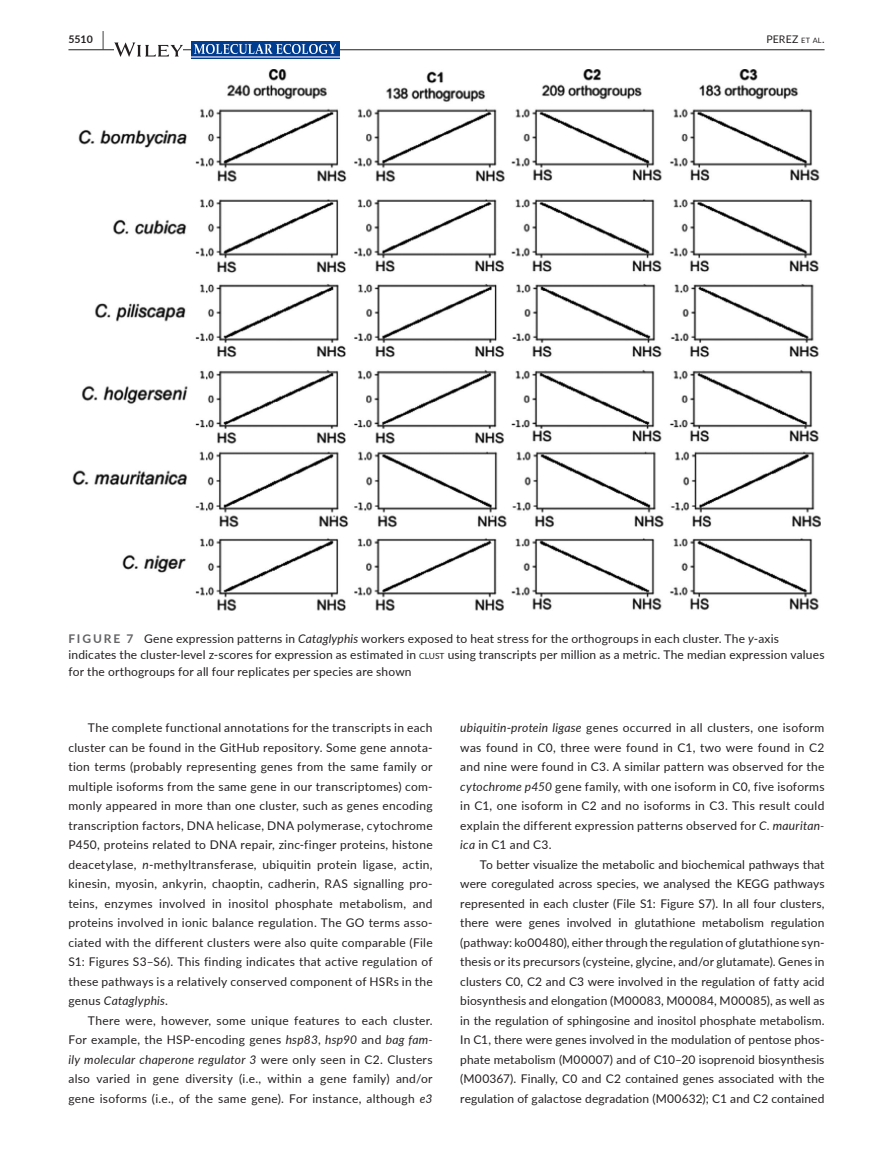
<style>
.page{position:relative;width:893px;height:1174px;background:#fff}
.page>*{position:absolute;margin:0;border:0;box-sizing:border-box;transform-origin:0 0}
.t1{font:12px/19.5px "Lato";letter-spacing:.015em;color:#231f20;text-align:justify}
.t2{font:10.5px "Lato";letter-spacing:.015em;color:#231f20}
.t3{font:700 10.5px "Lato";color:#231f20}
.s1{font-size:19.5px}
.s2{font-size:7.35px}
.s3{font-weight:700;color:#636366}
.s4{font-style:italic}
.s5{font-size:8.4px}
</style>
<div class="page">
<hr style="left:68px;top:49px;width:756px;height:1px;background:#231f20">
<svg style="left:114px;top:42px;width:69px;height:15px"></svg>
<svg style="left:191px;top:41px;width:148px;height:15px"></svg>
<img style="left:194px;top:45px;width:142px;height:8px">
<hr style="left:191px;top:56px;width:148px;height:2px;background:#96a6d0">
<img style="left:72px;top:69px;width:749px;height:541px">
<p class="t3" style="left:68px;top:31px;width:37px">5510 <span class="s1">|</span></p>
<p class="t2" style="left:766px;top:31px;width:60px">PEREZ <span class="s2">ET AL</span>.</p>
<p class="t1" style="left:68px;top:629px;width:758px;line-height:16.5px;text-align:left"><span class="s3">FIGURE 7</span> Gene expression patterns in <span class="s4">Cataglyphis</span> workers exposed to heat stress for the orthogroups in each cluster. The <span class="s4">y</span>-axis indicates the cluster-level z-scores for expression as estimated in <span class="s5">CLUST</span> using transcripts per million as a metric. The median expression values for the orthogroups for all four replicates per species are shown</p>
<p class="t1" style="left:68px;top:717px;width:366px;text-indent:20px">The complete functional annotations for the transcripts in each cluster can be found in the GitHub repository. Some gene annota&shy;tion terms (probably representing genes from the same family or multiple isoforms from the same gene in our transcriptomes) com&shy;monly appeared in more than one cluster, such as genes encoding transcription factors, DNA helicase, DNA polymerase, cytochrome P450, proteins related to DNA repair, zinc-finger proteins, histone deacetylase, <span class="s4">n</span>-methyltransferase, ubiquitin protein ligase, actin, kinesin, myosin, ankyrin, chaoptin, cadherin, RAS signalling pro&shy;teins, enzymes involved in inositol phosphate metabolism, and proteins involved in ionic balance regulation. The GO terms asso&shy;ciated with the different clusters were also quite comparable (File S1: Figures S3–S6). This finding indicates that active regulation of these pathways is a relatively conserved component of HSRs in the genus <span class="s4">Cataglyphis</span>.</p>
<p class="t1" style="left:68px;top:1010px;width:366px;text-indent:20px">There were, however, some unique features to each cluster.<br>For example, the HSP-encoding genes <span class="s4">hsp83</span>, <span class="s4">hsp90</span> and <span class="s4">bag fam&shy;ily molecular chaperone regulator 3</span> were only seen in C2. Clusters also varied in gene diversity (i.e., within a gene family) and/or gene isoforms (i.e., of the same gene). For instance, although <span class="s4">e3</span></p>
<p class="t1" style="left:460px;top:717px;width:366px"><span class="s4">ubiquitin</span>-<span class="s4">protein ligase</span> genes occurred in all clusters, one isoform was found in C0, three were found in C1, two were found in C2 and nine were found in C3. A similar pattern was observed for the <span class="s4">cytochrome p450</span> gene family, with one isoform in C0, five isoforms in C1, one isoform in C2 and no isoforms in C3. This result could explain the different expression patterns observed for <span class="s4">C. mauritan&shy;ica</span> in C1 and C3.</p>
<p class="t1" style="left:460px;top:854px;width:366px;text-indent:20px">To better visualize the metabolic and biochemical pathways that were coregulated across species, we analysed the KEGG pathways represented in each cluster (File S1: Figure S7). In all four clusters, there were genes involved in glutathione metabolism regulation (pathway: ko00480), either through the regulation of glutathione syn&shy;thesis or its precursors (cysteine, glycine, and/or glutamate). Genes in clusters C0, C2 and C3 were involved in the regulation of fatty acid biosynthesis and elongation (M00083, M00084, M00085), as well as in the regulation of sphingosine and inositol phosphate metabolism.<br>In C1, there were genes involved in the modulation of pentose phos&shy;phate metabolism (M00007) and of C10–20 isoprenoid biosynthesis (M00367). Finally, C0 and C2 contained genes associated with the regulation of galactose degradation (M00632); C1 and C2 contained</p>
</div>
